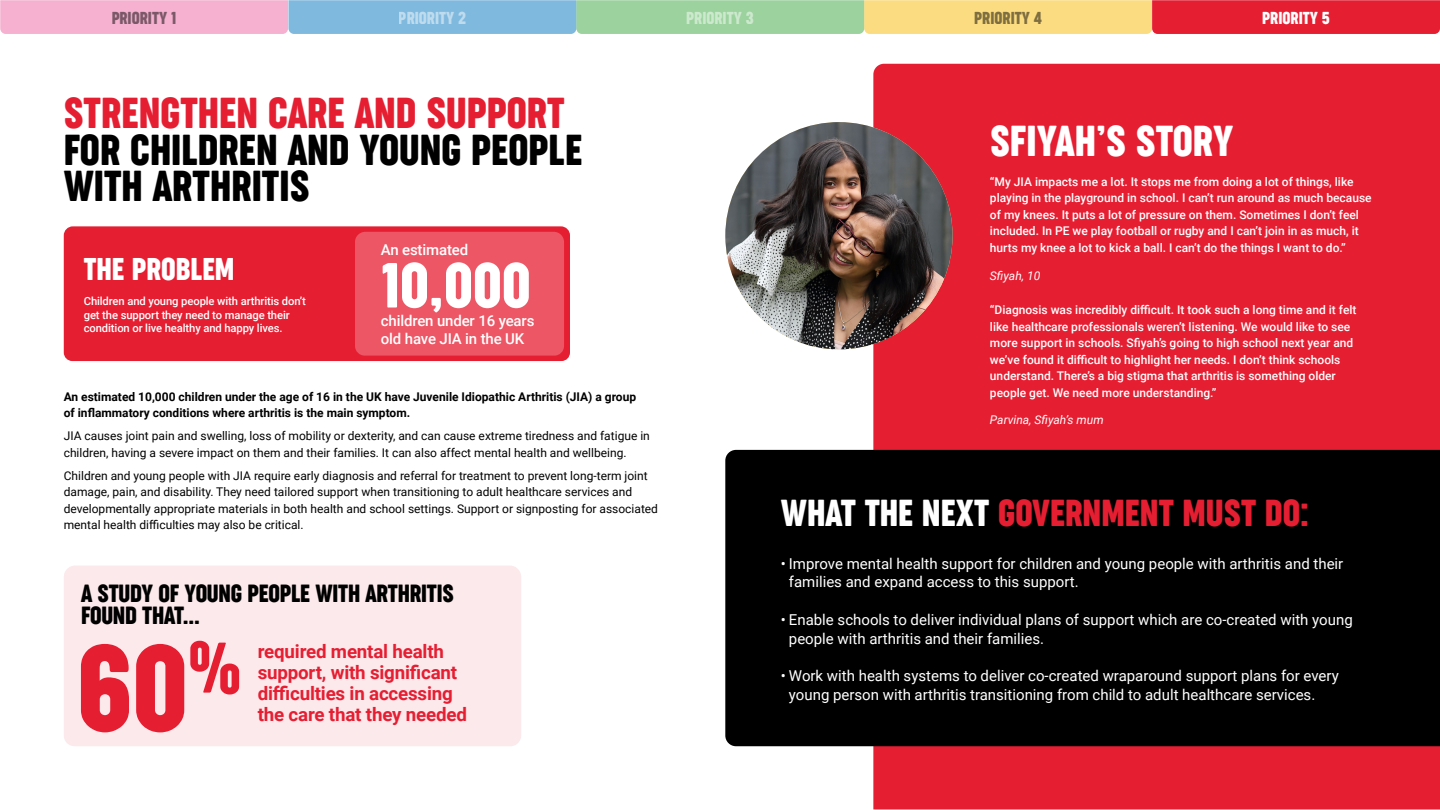
<style>
.page{position:relative;width:1440px;height:810px;background:#fff}
.page>*{position:absolute;margin:0;border:0;box-sizing:border-box;transform-origin:0 0}
.t1{font:115.43px "Versus Arthritis Display";color:#e61e32}
.t2{font:59.93px "Versus Arthritis Display";color:#fff}
.t3{font:41.25px/36.8px "Versus Arthritis Display";color:#000}
.t4{font:41.25px "Versus Arthritis Display";color:#e61e32}
.t5{font:41.25px "Versus Arthritis Display";color:#fff}
.t6{font:35.78px "Versus Arthritis Display";color:#e61e32}
.t7{font:30px "Versus Arthritis Display";color:#fff}
.t8{font:23.7px/21.8px "Versus Arthritis Display";letter-spacing:-.01em;color:#000}
.t9{font:700 18.75px/21px "Roboto";letter-spacing:-.01em;color:#e61e32}
.t10{font:16.5px "Versus Arthritis Display";color:#fff}
.t11{font:16.5px "Versus Arthritis Display";color:#000}
.t12{font:15px/18.8px "Roboto";color:#fff}
.t13{font:500 15px/18px "Roboto";letter-spacing:-.01em;color:#fff}
.t14{font:500 12px/16.5px "Roboto";color:#fff}
.t15{font:12px/16.5px "Roboto";color:#000}
.t16{font:700 12px/16.5px "Roboto";color:#000}
.t17{font:italic 12px "Roboto";color:#fff}
.t18{font:500 11.25px/13.5px "Roboto";letter-spacing:-.01em;color:#fff}
.s1{color:#fff}
</style>
<div class="page">
<div style="left:873px;top:64px;width:567px;height:745px;background:#e61e32"></div>
<div style="left:725px;top:450px;width:715px;height:296px;background:#000"></div>
<div style="left:64px;top:226px;width:506px;height:135px;background:#e61e32;border-radius:9px"></div>
<div style="left:355px;top:232px;width:209px;height:124px;background:#ec5665;border-radius:10px"></div>
<div style="left:64px;top:566px;width:457px;height:180px;background:#fce9eb;border-radius:11px"></div>
<img style="left:725px;top:122px;width:228px;height:227px;border-radius:114px">
<svg style="left:0;top:0;width:1440px;height:34px;background:#cba69a"></svg>
<h3 class="t11" style="left:112px;top:8px;width:66px">PRIORITY 1</h3>
<h3 class="t10" style="left:399px;top:8px;width:69px">PRIORITY 2</h3>
<h3 class="t10" style="left:686px;top:8px;width:69px">PRIORITY 3</h3>
<h3 class="t11" style="left:974px;top:8px;width:69px">PRIORITY 4</h3>
<h3 class="t10" style="left:1262px;top:8px;width:16px">PRIORITY</h3>
<h3 class="t10" style="left:1322px;top:8px;width:9px">5</h3>
<h3 class="t4" style="left:64px;top:89px;width:503px">STRENGTHEN CARE AND SUPPORT</h3>
<h3 class="t3" style="left:64px;top:131px;width:520px">FOR CHILDREN AND YOUNG PEOPLE<br>WITH ARTHRITIS</h3>
<h3 class="t5" style="left:990px;top:117px;width:245px">SFIYAH’S STORY</h3>
<p class="t14" style="left:990px;top:173px;width:383px">“My JIA impacts me a lot. It stops me from doing a lot of things, like playing in the playground in school. I can’t run around as much because of my knees. It puts a lot of pressure on them. Sometimes I don’t feel included. In PE we play football or rugby and I can’t join in as much, it hurts my knee a lot to kick a ball. I can’t do the things I want to do.”</p>
<p class="t17" style="left:990px;top:267px;width:52px">Sfiyah, 10</p>
<p class="t14" style="left:990px;top:301px;width:368px">“Diagnosis was incredibly difficult. It took such a long time and it felt like healthcare professionals weren’t listening. We would like to see more support in schools. Sfiyah’s going to high school next year and we’ve found it difficult to highlight her needs. I don’t think schools understand. There’s a big stigma that arthritis is something older people get. We need more understanding.”</p>
<p class="t17" style="left:990px;top:412px;width:115px">Parvina, Sfiyah’s mum</p>
<p class="t13" style="left:381px;top:240px;width:89px">An estimated</p>
<h3 class="t7" style="left:84px;top:252px;width:152px">THE PROBLEM</h3>
<p class="t18" style="left:84px;top:294px;width:224px">Children and young people with arthritis don’t get the support they need to manage their condition or live healthy and happy lives.</p>
<h2 class="t2" style="left:381px;top:251px;width:151px">10,000</h2>
<p class="t13" style="left:381px;top:311px;width:155px">children under 16 years old have JIA in the UK</p>
<p class="t16" style="left:64px;top:388px;width:574px">An estimated 10,000 children under the age of 16 in the UK have Juvenile Idiopathic Arthritis (JIA) a group of inflammatory conditions where arthritis is the main symptom.</p>
<p class="t15" style="left:64px;top:427px;width:588px">JIA causes joint pain and swelling, loss of mobility or dexterity, and can cause extreme tiredness and fatigue in children, having a severe impact on them and their families. It can also affect mental health and wellbeing.</p>
<p class="t15" style="left:64px;top:467px;width:596px">Children and young people with JIA require early diagnosis and referral for treatment to prevent long-term joint damage, pain, and disability. They need tailored support when transitioning to adult healthcare services and developmentally appropriate materials in both health and school settings. Support or signposting for associated mental health difficulties may also be critical.</p>
<h3 class="t6" style="left:781px;top:492px;width:530px"><span class="s1">WHAT THE NEXT</span> GOVERNMENT MUST DO:</h3>
<p class="t12" style="left:789px;top:553px;width:556px;text-indent:-8px">• Improve mental health support for children and young people with arthritis and their families and expand access to this support.</p>
<p class="t12" style="left:789px;top:610px;width:565px;text-indent:-8px">• Enable schools to deliver individual plans of support which are co-created with young people with arthritis and their families.</p>
<p class="t12" style="left:789px;top:666px;width:551px;text-indent:-8px">• Work with health systems to deliver co-created wraparound support plans for every young person with arthritis transitioning from child to adult healthcare services.</p>
<h3 class="t8" style="left:81px;top:583px;width:374px">A STUDY OF YOUNG PEOPLE WITH ARTHRITIS<br>FOUND THAT...</h3>
<h3 class="t9" style="left:258px;top:640px;width:211px">required mental health support, with significant difficulties in accessing the care that they needed</h3>
<h1 class="t1" style="left:77px;top:623px;width:166px">60<sup>%</sup></h1>
</div>
